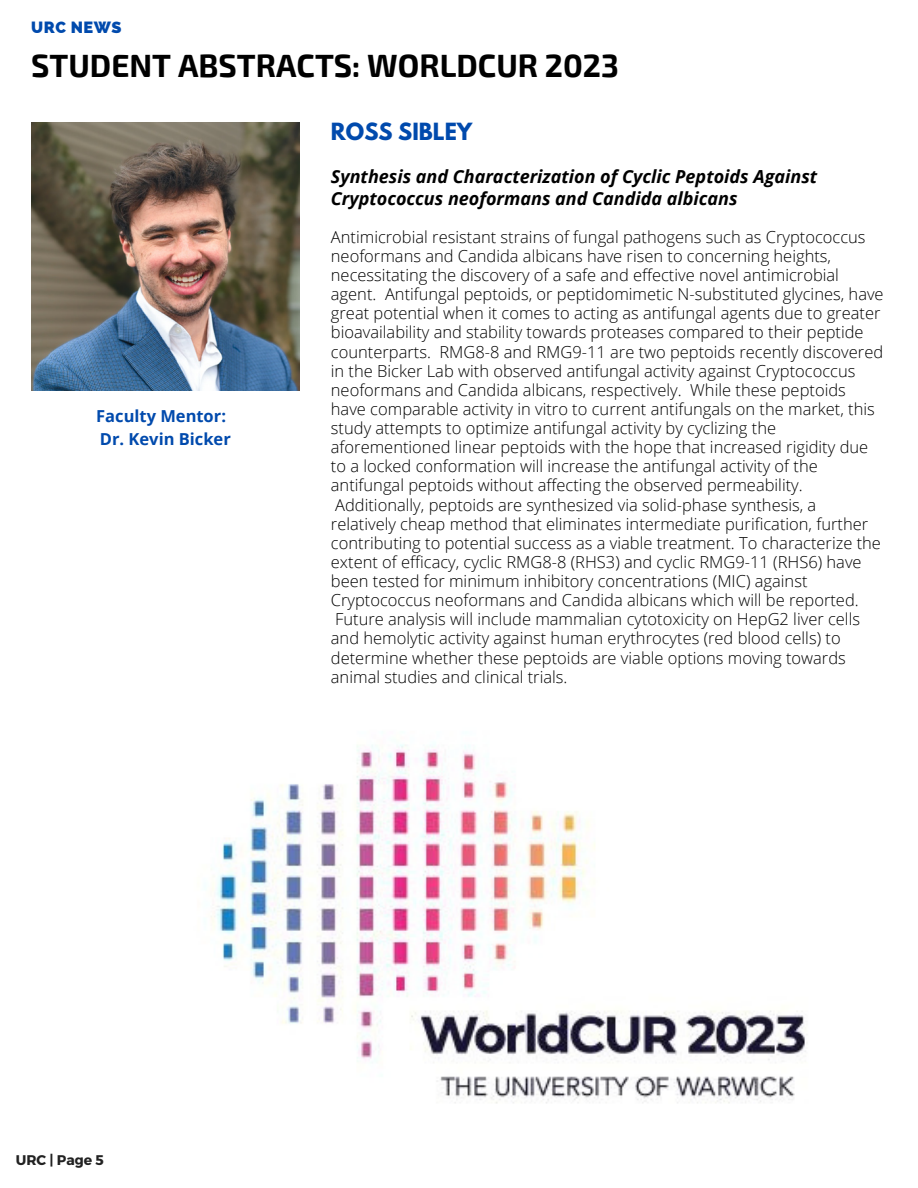
<style>
.page{position:relative;width:918px;height:1188px;background:#fff}
.page>*{position:absolute;margin:0;border:0;box-sizing:border-box;transform-origin:0 0}
.t1{font:700 31.5px "Exo 2";color:#000}
.t2{font:700 21px "League Spartan";color:#004aad}
.t3{font:italic 700 18px/21.3px "Open Sans";color:#000}
.t4{font:300 16.5px/19.2px "Open Sans";color:#000}
.t5{font:700 16.5px/22.5px "Open Sans";color:#004aad}
.t6{font:800 16.2px "Raleway";letter-spacing:.03em;color:#004aad}
.t7{font:700 13.95px "Montserrat";color:#222}
</style>
<div class="page">
<img style="left:31px;top:122px;width:269px;height:269px">
<img style="left:211px;top:744px;width:595px;height:360px">
<p class="t6" style="left:31px;top:18px;width:92px">URC NEWS</p>
<h1 class="t1" style="left:31px;top:45px;width:589px">STUDENT ABSTRACTS: WORLDCUR 2023</h1>
<p class="t5" style="left:96px;top:404px;width:136px">Faculty Mentor:<br>Dr. Kevin Bicker</p>
<p class="t2" style="left:331px;top:121px;width:143px">ROSS SIBLEY</p>
<p class="t3" style="left:331px;top:166px;width:488px">Synthesis and Characterization of Cyclic Peptoids Against<br>Cryptococcus neoformans and Candida albicans</p>
<p class="t4" style="left:331px;top:227px;width:554px">Antimicrobial resistant strains of fungal pathogens such as Cryptococcus neoformans and Candida albicans have risen to concerning heights, necessitating the discovery of a safe and effective novel antimicrobial agent. Antifungal peptoids, or peptidomimetic N-substituted glycines, have great potential when it comes to acting as antifungal agents due to greater bioavailability and stability towards proteases compared to their peptide counterparts. RMG8-8 and RMG9-11 are two peptoids recently discovered in the Bicker Lab with observed antifungal activity against Cryptococcus neoformans and Candida albicans, respectively. While these peptoids have comparable activity in vitro to current antifungals on the market, this study attempts to optimize antifungal activity by cyclizing the aforementioned linear peptoids with the hope that increased rigidity due to a locked conformation will increase the antifungal activity of the antifungal peptoids without affecting the observed permeability.<br>Additionally, peptoids are synthesized via solid-phase synthesis, a<br>relatively cheap method that eliminates intermediate purification, further contributing to potential success as a viable treatment. To characterize the extent of efficacy, cyclic RMG8-8 (RHS3) and cyclic RMG9-11 (RHS6) have been tested for minimum inhibitory concentrations (MIC) against Cryptococcus neoformans and Candida albicans which will be reported.<br>Future analysis will include mammalian cytotoxicity on HepG2 liver cells and hemolytic activity against human erythrocytes (red blood cells) to determine whether these peptoids are viable options moving towards animal studies and clinical trials.</p>
<p class="t7" style="left:16px;top:1151px;width:90px">URC | Page 5</p>
</div>
